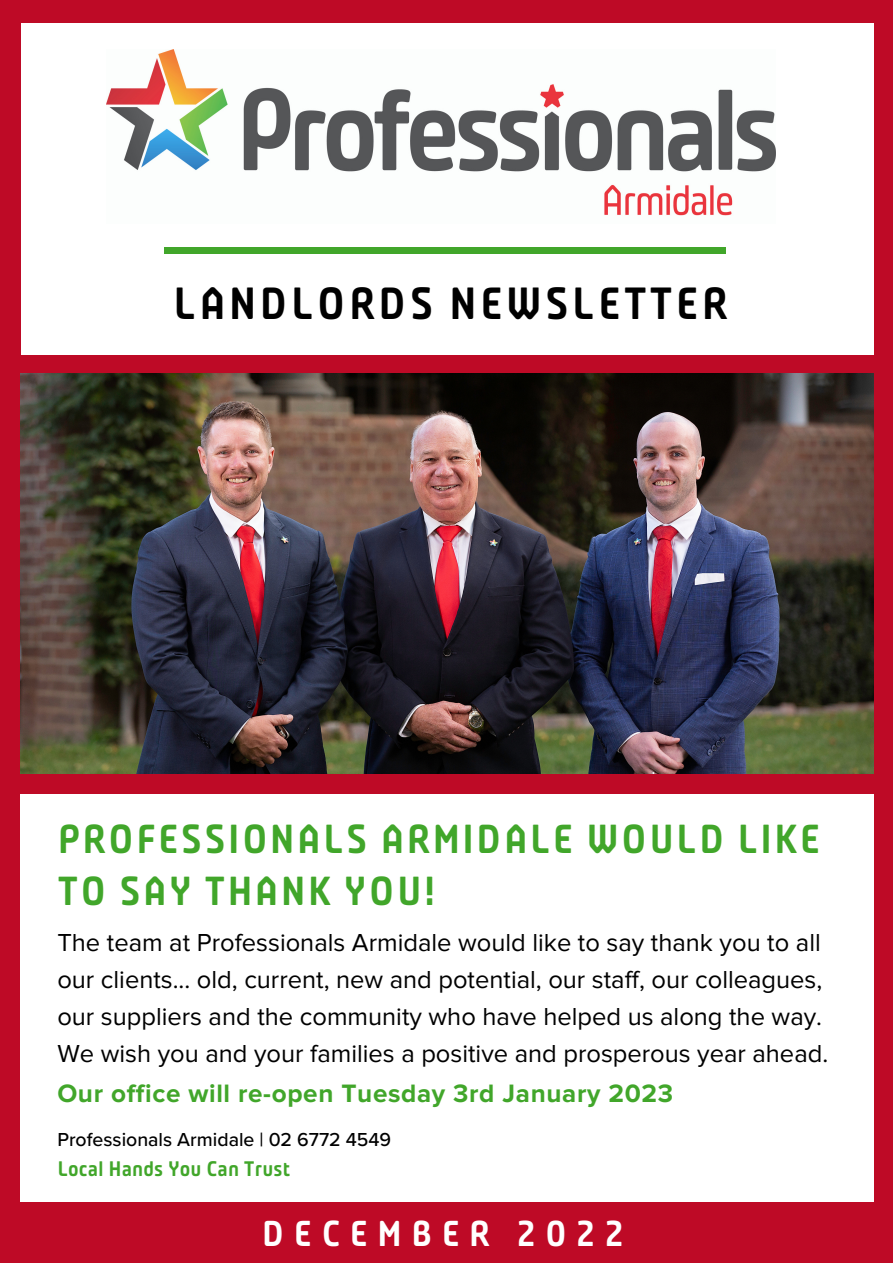
<style>
.page{position:relative;width:893px;height:1264px;background:#fff}
.page>*{position:absolute;margin:0;border:0;box-sizing:border-box;transform-origin:0 0}
.t1{font:700 45px "Plau";letter-spacing:.06em;color:#000}
.t2{font:700 40.5px/51.8px "Plau";letter-spacing:.045em;color:#41a62a}
.t3{font:700 36px "Plau";letter-spacing:.25em;color:#fff}
.t4{font:700 26.1px "Proxima Nova";letter-spacing:.025em;color:#41a62a}
.t5{font:25.5px/37px "Proxima Nova";color:#000}
.t6{font:700 21px "Plau";color:#41a62a}
.t7{font:500 19.5px "Proxima Nova";color:#000}
</style>
<div class="page">
<div style="left:0;top:0;width:892px;height:1262px;background:#be0a26"></div>
<img style="left:21px;top:374px;width:852px;height:399px">
<div style="left:20px;top:794px;width:853px;height:407px;background:#fff"></div>
<div style="left:21px;top:23px;width:852px;height:331px;background:#fff"></div>
<div style="left:164px;top:247px;width:561px;height:7px;background:#41a62a"></div>
<img style="left:106px;top:49px;width:669px;height:167px">
<h1 class="t1" style="left:173px;top:276px;width:556px">LANDLORDS NEWSLETTER</h1>
<h2 class="t2" style="left:57px;top:813px;width:764px">PROFESSIONALS ARMIDALE WOULD LIKE<br>TO SAY THANK YOU!</h2>
<p class="t5" style="left:57px;top:924px;width:772px">The team at Professionals Armidale would like to say thank you to all our clients... old, current, new and potential, our staff, our colleagues, our suppliers and the community who have helped us along the way.<br>We wish you and your families a positive and prosperous year ahead.</p>
<p class="t4" style="left:57px;top:1077px;width:617px">Our office will re-open Tuesday 3rd January 2023</p>
<p class="t7" style="left:57px;top:1128px;width:335px">Professionals Armidale | 02 6772 4549</p>
<p class="t6" style="left:57px;top:1155px;width:234px">Local Hands You Can Trust</p>
<h3 class="t3" style="left:262px;top:1211px;width:364px">DECEMBER 2022</h3>
</div>
